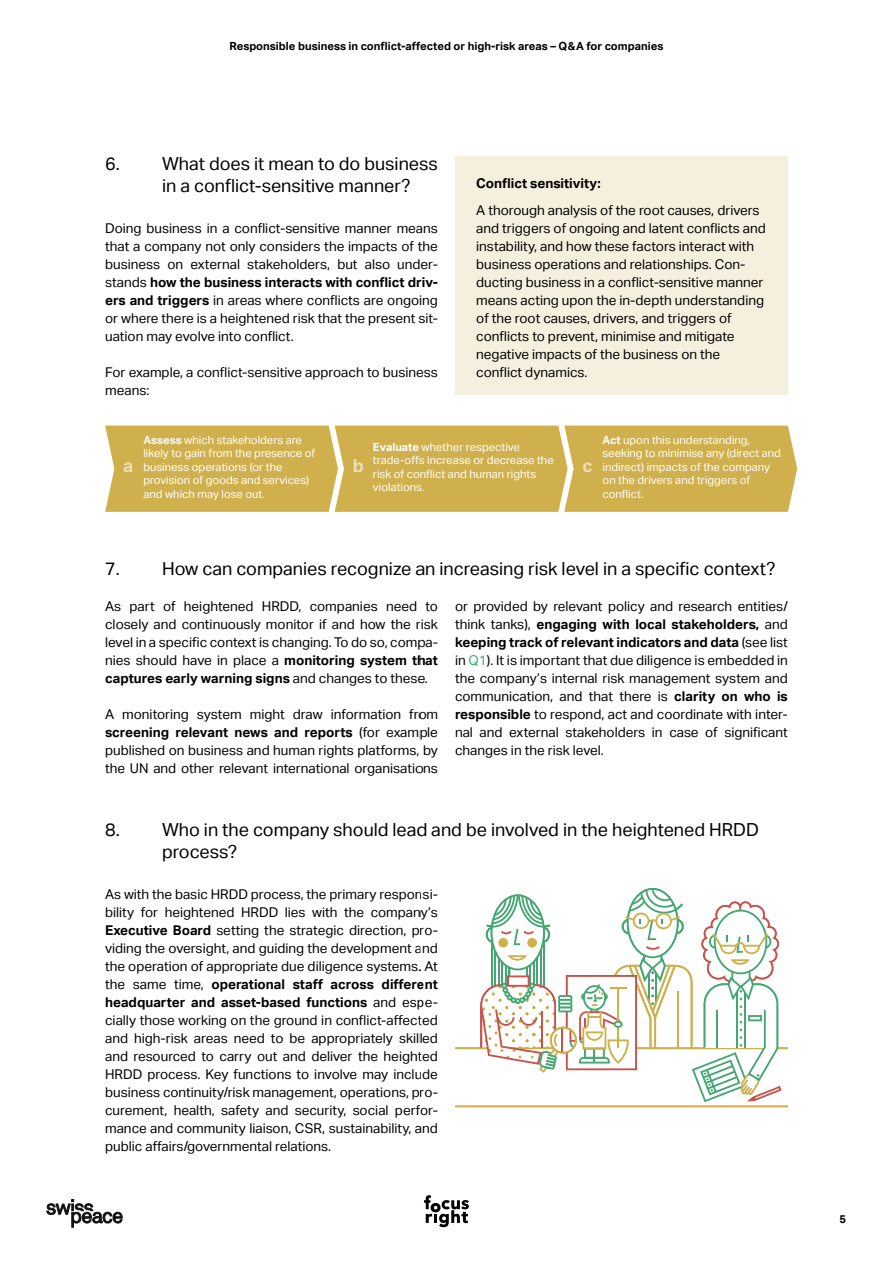
<style>
.page{position:relative;width:893px;height:1263px;background:#fff}
.page>*{position:absolute;margin:0;border:0;box-sizing:border-box;transform-origin:0 0}
.t1{font:18px/22.5px "Aktiv Grotesk";color:#000}
.t2{font:700 18px "Aktiv Grotesk";color:#ecdfba}
.t3{font:13.5px/18px "Aktiv Grotesk";color:#000;text-align:justify}
.t4{font:700 13.5px "Aktiv Grotesk";color:#000}
.t5{font:11.25px/13.5px "Aktiv Grotesk";color:#fff}
.t6{font:700 11.25px "Aktiv Grotesk";color:#000}
.s1{font-weight:700}
.s2{color:#44a772}
</style>
<div class="page">
<div style="left:455px;top:156px;width:333px;height:239px;background:#f5efdd"></div>
<svg style="left:455px;top:888px;width:333px;height:219px"></svg>
<div style="left:105px;top:426px;width:692px;height:86px;background:#d0af4d"></div>
<svg style="left:424px;top:1195px;width:45px;height:32px"></svg>
<svg style="left:47px;top:1199px;width:75px;height:28px"></svg>
<p class="t6" style="left:230px;top:39px;width:435px">Responsible business in conflict-affected or high-risk areas – Q&amp;A for companies</p>
<h1 class="t1" style="left:162px;top:152px;width:277px;text-indent:-57px">6. What does it mean to do business in a conflict-sensitive manner?</h1>
<p class="t3" style="left:105px;top:219px;width:334px">Doing business in a conflict-sensitive manner means that a company not only considers the impacts of the business on external stakeholders, but also under&shy;stands <span class="s1">how the business interacts with conflict driv&shy;ers and triggers</span> in areas where conflicts are ongoing or where there is a heightened risk that the present sit&shy;uation may evolve into conflict.</p>
<p class="t3" style="left:105px;top:363px;width:334px">For example, a conflict-sensitive approach to business means:</p>
<p class="t4" style="left:476px;top:175px;width:126px">Conflict sensitivity:</p>
<p class="t3" style="left:476px;top:201px;width:291px;text-align:left">A thorough analysis of the root causes, drivers and triggers of ongoing and latent conflicts and instability, and how these factors interact with business operations and relationships. Con&shy;ducting business in a conflict-sensitive manner means acting upon the in-depth understanding of the root causes, drivers, and triggers of conflicts to prevent, minimise and mitigate negative impacts of the business on the conflict dynamics.</p>
<p class="t5" style="left:143px;top:433px;width:173px"><span class="s1">Assess</span> which stakeholders are likely to gain from the presence of business operations (or the provision of goods and services) and which may lose out.</p>
<p class="t5" style="left:373px;top:440px;width:182px"><span class="s1">Evaluate</span> whether respective trade-offs increase or decrease the risk of conflict and human rights violations.</p>
<p class="t5" style="left:603px;top:433px;width:180px"><span class="s1">Act</span> upon this understanding, seeking to minimise any (direct and indirect) impacts of the company on the drivers and triggers of conflict.</p>
<h1 class="t2" style="left:123px;top:455px;width:12px">a</h1>
<h1 class="t2" style="left:353px;top:455px;width:13px">b</h1>
<h1 class="t2" style="left:582px;top:455px;width:12px">c</h1>
<h1 class="t1" style="left:105px;top:557px;width:672px">7. How can companies recognize an increasing risk level in a specific context?</h1>
<p class="t3" style="left:105px;top:597px;width:334px">As part of heightened HRDD, companies need to closely and continuously monitor if and how the risk level in a specific context is changing. To do so, compa&shy;nies should have in place a <span class="s1">monitoring system that captures early warning signs</span> and changes to these.</p>
<p class="t3" style="left:105px;top:705px;width:334px">A monitoring system might draw information from <span class="s1">screening relevant news and reports</span> (for example published on business and human rights platforms, by the UN and other relevant international organisations</p>
<p class="t3" style="left:455px;top:597px;width:334px">or provided by relevant policy and research entities/ think tanks), <span class="s1">engaging with local stakeholders,</span> and <span class="s1">keeping track of relevant indicators and data</span> (see list in <span class="s2">Q1</span>). It is important that due diligence is embedded in the company’s internal risk management system and communication, and that there is <span class="s1">clarity on who is responsible</span> to respond, act and coordinate with inter&shy;nal and external stakeholders in case of significant changes in the risk level.</p>
<h1 class="t1" style="left:162px;top:818px;width:598px;text-indent:-57px">8. Who in the company should lead and be involved in the heightened HRDD process?</h1>
<p class="t3" style="left:105px;top:885px;width:334px">As with the basic HRDD process, the primary responsi&shy;bility for heightened HRDD lies with the company’s <span class="s1">Executive Board</span> setting the strategic direction, pro&shy;viding the oversight, and guiding the development and the operation of appropriate due diligence systems. At the same time, <span class="s1">operational staff across different headquarter and asset-based functions</span> and espe&shy;cially those working on the ground in conflict-affected and high-risk areas need to be appropriately skilled and resourced to carry out and deliver the heighted HRDD process. Key functions to involve may include business continuity/risk management, operations, pro&shy;curement, health, safety and security, social perfor&shy;mance and community liaison, CSR, sustainability, and public affairs/governmental relations.</p>
<p class="t6" style="left:839px;top:1212px;width:8px">5</p>
</div>
